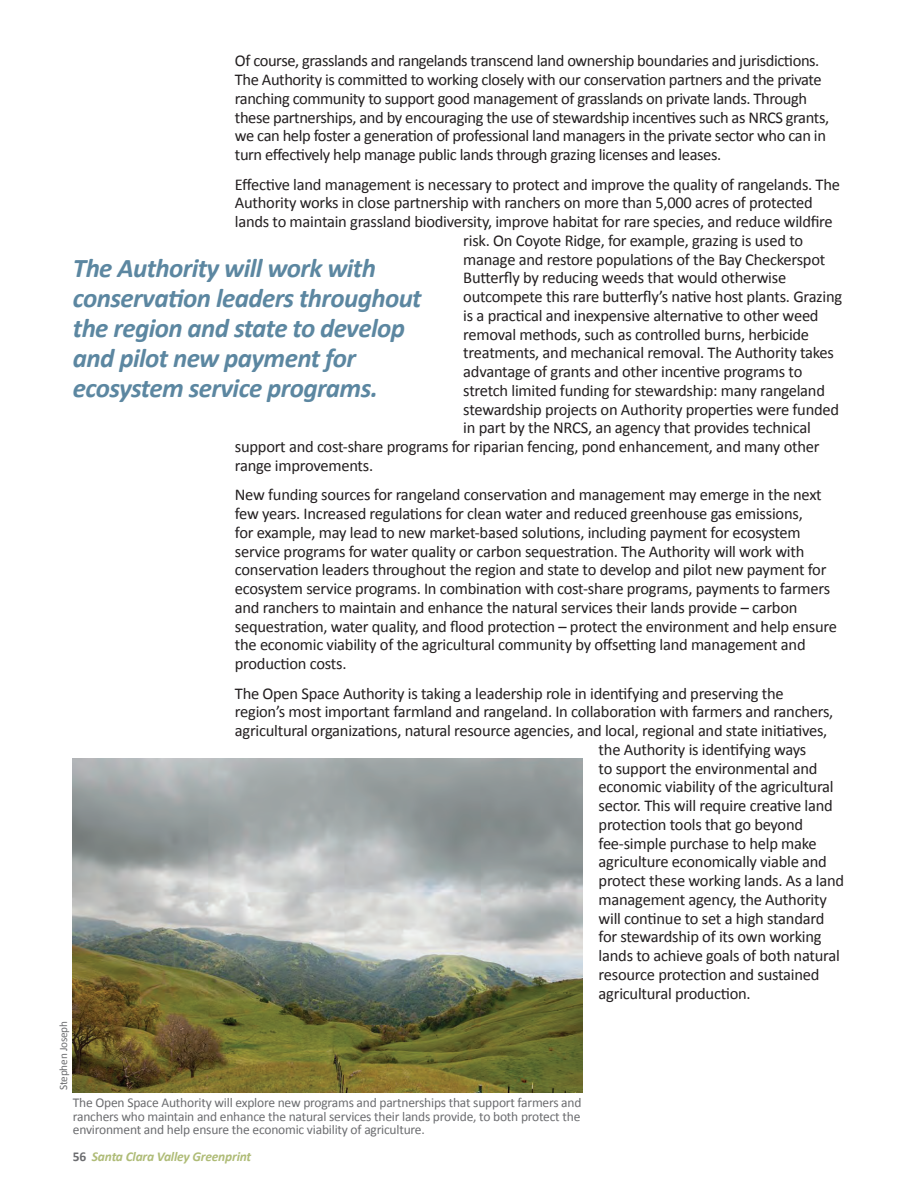
<style>
.page{position:relative;width:918px;height:1188px;background:#fff}
.page>*{position:absolute;margin:0;border:0;box-sizing:border-box;transform-origin:0 0}
.t1{font:italic 700 27px/30px "Calibri";letter-spacing:-.02em;color:#5c87a1}
.t2{font:16.5px/18.8px "Calibri";letter-spacing:-.015em;color:#231f20}
.t3{font:13.5px/13.5px "Calibri";letter-spacing:-.015em;color:#6c6d70;text-align:justify}
.t4{font:italic 700 13.5px "Calibri";letter-spacing:-.015em;color:#afbc77}
.t5{font:11.25px "Calibri";letter-spacing:-.015em;color:#6c6d70}
.s1{font-style:normal;color:#6c6d70}
</style>
<div class="page">
<img style="left:73px;top:758px;width:509px;height:335px">
<p class="t2" style="left:235px;top:52px;width:596px">Of course, grasslands and rangelands transcend land ownership boundaries and jurisdictions.<br>The Authority is committed to working closely with our conservation partners and the private ranching community to support good management of grasslands on private lands. Through these partnerships, and by encouraging the use of stewardship incentives such as NRCS grants, we can help foster a generation of professional land managers in the private sector who can in turn effectively help manage public lands through grazing licenses and leases.</p>
<p class="t2" style="left:235px;top:175px;width:607px">Effective land management is necessary to protect and improve the quality of rangelands. The</p>
<p class="t2" style="left:235px;top:194px;width:579px">Authority works in close partnership with ranchers on more than 5,000 acres of protected</p>
<p class="t2" style="left:235px;top:212px;width:599px">lands to maintain grassland biodiversity, improve habitat for rare species, and reduce wildfire</p>
<p class="t2" style="left:463px;top:231px;width:341px">risk. On Coyote Ridge, for example, grazing is used to</p>
<p class="t2" style="left:463px;top:250px;width:363px">manage and restore populations of the Bay Checkerspot</p>
<p class="t2" style="left:463px;top:269px;width:324px">Butterfly by reducing weeds that would otherwise</p>
<p class="t2" style="left:463px;top:287px;width:380px">outcompete this rare butterfly’s native host plants. Grazing</p>
<p class="t2" style="left:463px;top:306px;width:357px">is a practical and inexpensive alternative to other weed</p>
<p class="t2" style="left:463px;top:325px;width:347px">removal methods, such as controlled burns, herbicide</p>
<p class="t2" style="left:463px;top:344px;width:372px">treatments, and mechanical removal. The Authority takes</p>
<p class="t2" style="left:463px;top:362px;width:341px">advantage of grants and other incentive programs to</p>
<p class="t2" style="left:463px;top:381px;width:363px">stretch limited funding for stewardship: many rangeland</p>
<p class="t2" style="left:463px;top:400px;width:377px">stewardship projects on Authority properties were funded</p>
<p class="t2" style="left:463px;top:419px;width:349px">in part by the NRCS, an agency that provides technical</p>
<p class="t2" style="left:235px;top:437px;width:586px">support and cost-share programs for riparian fencing, pond enhancement, and many other</p>
<p class="t2" style="left:235px;top:456px;width:140px">range improvements.</p>
<p class="t2" style="left:235px;top:486px;width:604px">New funding sources for rangeland conservation and management may emerge in the next few years. Increased regulations for clean water and reduced greenhouse gas emissions,<br>for example, may lead to new market-based solutions, including payment for ecosystem service programs for water quality or carbon sequestration. The Authority will work with conservation leaders throughout the region and state to develop and pilot new payment for ecosystem service programs. In combination with cost-share programs, payments to farmers and ranchers to maintain and enhance the natural services their lands provide – carbon sequestration, water quality, and flood protection – protect the environment and help ensure the economic viability of the agricultural community by offsetting land management and production costs.</p>
<p class="t2" style="left:235px;top:684px;width:550px">The Open Space Authority is taking a leadership role in identifying and preserving the</p>
<p class="t2" style="left:235px;top:703px;width:600px">region’s most important farmland and rangeland. In collaboration with farmers and ranchers,</p>
<p class="t2" style="left:235px;top:721px;width:594px">agricultural organizations, natural resource agencies, and local, regional and state initiatives,</p>
<p class="t2" style="left:599px;top:740px;width:209px">the Authority is identifying ways</p>
<p class="t2" style="left:599px;top:759px;width:220px">to support the environmental and</p>
<p class="t2" style="left:599px;top:778px;width:236px">economic viability of the agricultural</p>
<p class="t2" style="left:599px;top:796px;width:236px">sector. This will require creative land</p>
<p class="t2" style="left:599px;top:815px;width:206px">protection tools that go beyond</p>
<p class="t2" style="left:599px;top:834px;width:220px">fee-simple purchase to help make</p>
<p class="t2" style="left:599px;top:853px;width:230px">agriculture economically viable and</p>
<p class="t2" style="left:599px;top:871px;width:247px">protect these working lands. As a land</p>
<p class="t2" style="left:599px;top:890px;width:230px">management agency, the Authority</p>
<p class="t2" style="left:599px;top:909px;width:227px">will continue to set a high standard</p>
<p class="t2" style="left:599px;top:927px;width:225px">for stewardship of its own working</p>
<p class="t2" style="left:599px;top:946px;width:243px">lands to achieve goals of both natural</p>
<p class="t2" style="left:599px;top:965px;width:222px">resource protection and sustained</p>
<p class="t2" style="left:599px;top:984px;width:154px">agricultural production.</p>
<h1 class="t1" style="left:73px;top:253px;width:350px">The Authority will work with conservation leaders throughout the region and state to develop and pilot new payment for ecosystem service programs.</h1>
<p class="t5" style="left:56px;top:1090px;width:71px;rotate:-90deg">Stephen Joseph</p>
<p class="t3" style="left:73px;top:1096px;width:510px">The Open Space Authority will explore new programs and partnerships that support farmers and ranchers who maintain and enhance the natural services their lands provide, to both protect the environment and help ensure the economic viability of agriculture.</p>
<p class="t4" style="left:73px;top:1148px;width:180px"><span class="s1">56</span> Santa Clara Valley Greenprint</p>
</div>
